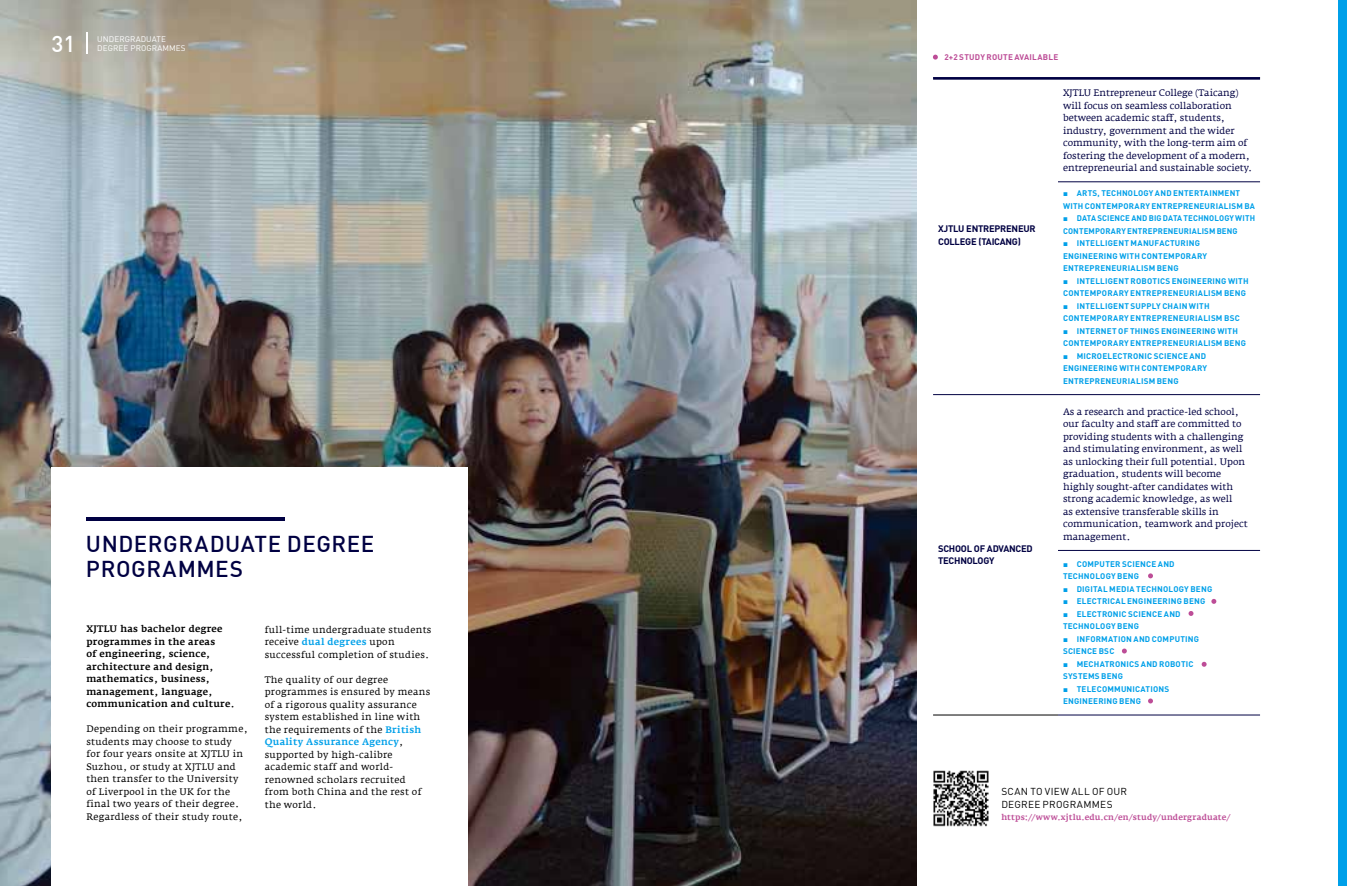
<style>
.page{position:relative;width:1347px;height:886px;background:#fff}
.page>*{position:absolute;margin:0;border:0;box-sizing:border-box;transform-origin:0 0}
.t1{font:500 22.5px/25px "DIN";letter-spacing:.025em;color:#000042}
.t2{font:500 22.5px "DIN";color:#fff}
.t3{font:10px/12.5px "DIN";letter-spacing:.03em;color:#000}
.t4{font:9.38px/12.5px "Fedra Serif A";color:#000042}
.t5{font:9.38px/12.5px "Fedra Serif A";letter-spacing:.03em;color:#000}
.t6{font:500 9.38px/12.5px "Fedra Serif A";letter-spacing:.03em;color:#000}
.t7{font:700 9.38px/12.5px "DIN";letter-spacing:-.025em;color:#000042}
.t8{font:700 8.12px/12.5px "DIN";letter-spacing:.025em;color:#00a0e9}
.t9{font:500 8.12px "Fedra Serif A";letter-spacing:.02em;color:#bd4d97}
.t10{font:8.12px "DIN";letter-spacing:.01em;color:#fff}
.t11{font:700 8.12px "DIN";letter-spacing:.025em;color:#bd4d97}
.s1{font-weight:500;color:#00a0e9}
.s2{font-family:"Arial";font-weight:900}
</style>
<div class="page">
<img style="left:0;top:0;width:917px;height:886px">
<hr style="left:86px;top:32px;width:2px;height:22px;background:#fff">
<div style="left:1338px;top:0;width:8px;height:886px;background:#00a0e9"></div>
<img style="left:516px;top:184px;width:356px;height:340px">
<div style="left:51px;top:467px;width:417px;height:419px;background:#fff"></div>
<svg style="left:933px;top:182px;width:327px;height:533px"></svg>
<hr style="left:933px;top:715px;width:125px;height:1px;background:#000">
<hr style="left:1058px;top:550px;width:202px;height:1px;background:#000042">
<hr style="left:1058px;top:181px;width:202px;height:1px;background:#000042">
<hr style="left:933px;top:394px;width:125px;height:1px;background:#000042">
<hr style="left:1058px;top:394px;width:202px;height:1px;background:#000042">
<hr style="left:1058px;top:715px;width:202px;height:1px;background:#000042">
<hr style="left:933px;top:77px;width:327px;height:3px;background:#000042">
<svg style="left:933px;top:55px;width:5px;height:5px"></svg>
<svg style="left:1148px;top:573px;width:5px;height:5px"></svg>
<svg style="left:1201px;top:662px;width:5px;height:5px"></svg>
<svg style="left:1211px;top:599px;width:5px;height:5px"></svg>
<svg style="left:1188px;top:611px;width:5px;height:5px"></svg>
<svg style="left:1121px;top:648px;width:5px;height:5px"></svg>
<svg style="left:1148px;top:698px;width:5px;height:5px"></svg>
<hr style="left:86px;top:517px;width:198px;height:4px;background:#000042">
<img style="left:933px;top:770px;width:56px;height:56px">
<h1 class="t2" style="left:51px;top:29px;width:25px">31</h1>
<p class="t10" style="left:97px;top:43px;width:90px">DEGREE PROGRAMMES</p>
<p class="t10" style="left:97px;top:34px;width:70px">UNDERGRADUATE</p>
<h1 class="t1" style="left:86px;top:530px;width:290px">UNDERGRADUATE DEGREE<br>PROGRAMMES</h1>
<p class="t6" style="left:86px;top:623px;width:150px">XJTLU has bachelor degree programmes in the areas<br>of engineering, science, architecture and design, mathematics, business, management, language, communication and culture.</p>
<p class="t5" style="left:86px;top:723px;width:163px">Depending on their programme, students may choose to study for four years onsite at XJTLU in<br>Suzhou, or study at XJTLU and then transfer to the University of Liverpool in the UK for the final two years of their degree.<br>Regardless of their study route,</p>
<p class="t5" style="left:265px;top:623px;width:168px">full-time undergraduate students receive <span class="s1">dual degrees</span> upon successful completion of studies.</p>
<p class="t5" style="left:265px;top:673px;width:167px">The quality of our degree programmes is ensured by means of a rigorous quality assurance system established in line with the requirements of the <span class="s1">British<br>Quality Assurance Agency</span>, supported by high-calibre academic staff and world&shy;renowned scholars recruited from both China and the rest of the world.</p>
<p class="t11" style="left:944px;top:52px;width:115px">2+2 STUDY ROUTE AVAILABLE</p>
<p class="t7" style="left:938px;top:222px;width:99px">XJTLU ENTREPRENEUR<br>COLLEGE (TAICANG)</p>
<p class="t7" style="left:938px;top:542px;width:96px">SCHOOL OF ADVANCED<br>TECHNOLOGY</p>
<p class="t4" style="left:1063px;top:87px;width:191px">XJTLU Entrepreneur College (Taicang) will focus on seamless collaboration between academic staff, students, industry, government and the wider community, with the long-term aim of fostering the development of a modern, entrepreneurial and sustainable society.</p>
<p class="t8" style="left:1063px;top:187px;width:193px"><span class="s2">■</span> ARTS, TECHNOLOGY AND ENTERTAINMENT<br>WITH CONTEMPORARY ENTREPRENEURIALISM BA</p>
<p class="t8" style="left:1063px;top:212px;width:193px"><span class="s2">■</span> DATA SCIENCE AND BIG DATA TECHNOLOGY WITH<br>CONTEMPORARY ENTREPRENEURIALISM BENG</p>
<p class="t8" style="left:1063px;top:237px;width:146px"><span class="s2">■</span> INTELLIGENT MANUFACTURING<br>ENGINEERING WITH CONTEMPORARY<br>ENTREPRENEURIALISM BENG</p>
<p class="t8" style="left:1063px;top:274px;width:187px"><span class="s2">■</span> INTELLIGENT ROBOTICS ENGINEERING WITH<br>CONTEMPORARY ENTREPRENEURIALISM BENG</p>
<p class="t8" style="left:1063px;top:299px;width:178px"><span class="s2">■</span> INTELLIGENT SUPPLY CHAIN WITH<br>CONTEMPORARY ENTREPRENEURIALISM BSC</p>
<p class="t8" style="left:1063px;top:324px;width:184px"><span class="s2">■</span> INTERNET OF THINGS ENGINEERING WITH<br>CONTEMPORARY ENTREPRENEURIALISM BENG</p>
<p class="t8" style="left:1063px;top:349px;width:146px"><span class="s2">■</span> MICROELECTRONIC SCIENCE AND<br>ENGINEERING WITH CONTEMPORARY<br>ENTREPRENEURIALISM BENG</p>
<p class="t4" style="left:1063px;top:405px;width:186px">As a research and practice-led school, our faculty and staff are committed to providing students with a challenging and stimulating environment, as well as unlocking their full potential. Upon graduation, students will become highly sought-after candidates with strong academic knowledge, as well<br>as extensive transferable skills in communication, teamwork and project management.</p>
<p class="t8" style="left:1063px;top:557px;width:113px"><span class="s2">■</span> COMPUTER SCIENCE AND<br>TECHNOLOGY BENG</p>
<p class="t8" style="left:1063px;top:582px;width:151px"><span class="s2">■</span> DIGITAL MEDIA TECHNOLOGY BENG</p>
<p class="t8" style="left:1063px;top:595px;width:144px"><span class="s2">■</span> ELECTRICAL ENGINEERING BENG</p>
<p class="t8" style="left:1063px;top:607px;width:119px"><span class="s2">■</span> ELECTRONIC SCIENCE AND<br>TECHNOLOGY BENG</p>
<p class="t8" style="left:1063px;top:632px;width:138px"><span class="s2">■</span> INFORMATION AND COMPUTING<br>SCIENCE BSC</p>
<p class="t8" style="left:1063px;top:657px;width:132px"><span class="s2">■</span> MECHATRONICS AND ROBOTIC<br>SYSTEMS BENG</p>
<p class="t8" style="left:1063px;top:682px;width:108px"><span class="s2">■</span> TELECOMMUNICATIONS<br>ENGINEERING BENG</p>
<p class="t3" style="left:1001px;top:785px;width:127px">SCAN TO VIEW ALL OF OUR<br>DEGREE PROGRAMMES</p>
<p class="t9" style="left:1001px;top:812px;width:231px">https://www.xjtlu.edu.cn/en/study/undergraduate/</p>
</div>
